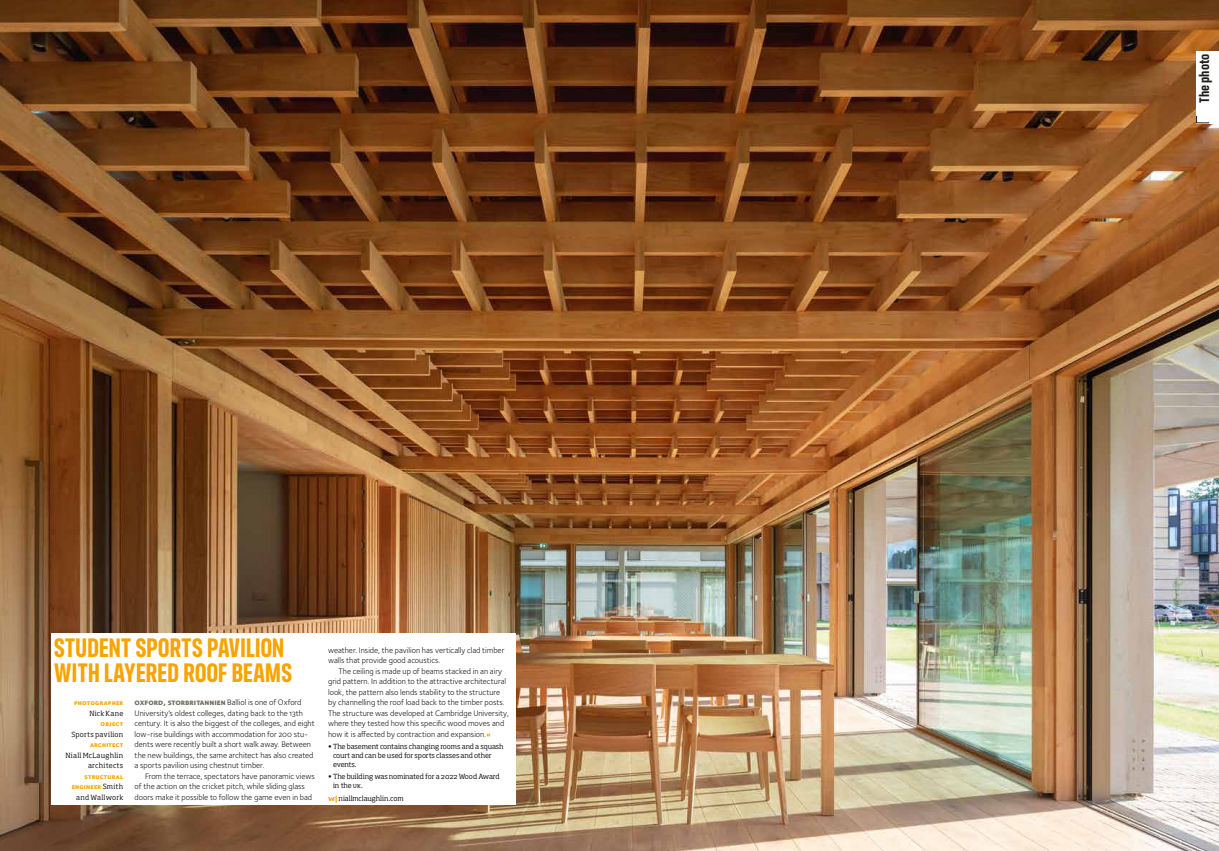
<style>
.page{position:relative;width:1219px;height:851px;background:#fff}
.page>*{position:absolute;margin:0;border:0;box-sizing:border-box;transform-origin:0 0}
.t1{font:700 27px/25px "FS Industrie Cd";letter-spacing:-.01em;color:#f7a400}
.t2{font:700 14px "FS Industrie Cd";color:#1d1d1b}
.t3{font:8.2px/10.5px "Foundry Sterling";letter-spacing:-.005em;color:#1d1d1b}
.t4{font:7px/9px "Soho Std";letter-spacing:-.01em;color:#1d1d1b}
.t5{font:800 7px/10.5px "Foundry Sterling";letter-spacing:.02em;color:#f7a400;text-align:right}
.t6{font:7px/10.5px "Soho Std";letter-spacing:.03em;color:#1d1d1b;text-align:right}
.s1{font-family:"Soho Std";font-weight:400;color:#1d1d1b}
.s2{font-weight:800;color:#6f6d5c}
.s3{font-weight:800;color:#f7a400}
.s4{font-weight:700;color:#f7a400}
</style>
<div class="page">
<img style="left:0;top:0;width:1219px;height:850px">
<div style="left:51px;top:633px;width:465px;height:171px;background:#fff"></div>
<div style="left:1196px;top:51px;width:23px;height:72px;background:#fff"></div>
<svg style="left:1196px;top:116px;width:13px;height:8px"></svg>
<h1 class="t1" style="left:54px;top:634px;width:240px">STUDENT SPORTS PAVILION<br>WITH LAYERED ROOF BEAMS</h1>
<p class="t5" style="left:74px;top:698px;width:51px">photographer</p>
<p class="t4" style="left:89px;top:708px;width:35px">Nick Kane</p>
<p class="t5" style="left:101px;top:719px;width:24px">object</p>
<p class="t4" style="left:71px;top:729px;width:53px">Sports pavilion</p>
<p class="t5" style="left:90px;top:740px;width:35px">architect</p>
<p class="t6" style="left:66px;top:749px;width:59px">Niall McLaughlin architects</p>
<p class="t5" style="left:72px;top:771px;width:53px">structural engineer <span class="s1">Smith</span></p>
<p class="t4" style="left:76px;top:792px;width:49px">and Wallwork</p>
<p class="t3" style="left:135px;top:697px;width:182px"><span class="s2">oxford, storbritannien</span> Balliol is one of Oxford University’s oldest colleges, dating back to the 13th century. It is also the biggest of the colleges, and eight low-rise buildings with accommodation for 200 stu&shy;dents were recently built a short walk away. Between the new buildings, the same architect has also created a sports pavilion using chestnut timber.</p>
<p class="t3" style="left:135px;top:770px;width:182px;text-indent:10px">From the terrace, spectators have panoramic views of the action on the cricket pitch, while sliding glass doors make it possible to follow the game even in bad</p>
<p class="t3" style="left:328px;top:644px;width:178px">weather. Inside, the pavilion has vertically clad timber walls that provide good acoustics.</p>
<p class="t3" style="left:328px;top:665px;width:182px;text-indent:10px">The ceiling is made up of beams stacked in an airy grid pattern. In addition to the attractive architectural look, the pattern also lends stability to the structure by channelling the roof load back to the timber posts.<br>The structure was developed at Cambridge University, where they tested how this specific wood moves and how it is affected by contraction and expansion.<span class="s3">«</span></p>
<p class="t4" style="left:333px;top:741px;width:172px;text-indent:-5px">• The basement contains changing rooms and a squash court and can be used for sports classes and other events.</p>
<p class="t4" style="left:333px;top:771px;width:168px;text-indent:-5px">• The building was nominated for a 2022 Wood Award in the UK.</p>
<p class="t4" style="left:328px;top:793px;width:77px"><span class="s4">w|</span> niallmclaughlin.com</p>
<h2 class="t2" style="left:1196px;top:103px;width:51px;rotate:-90deg">The photo</h2>
</div>
